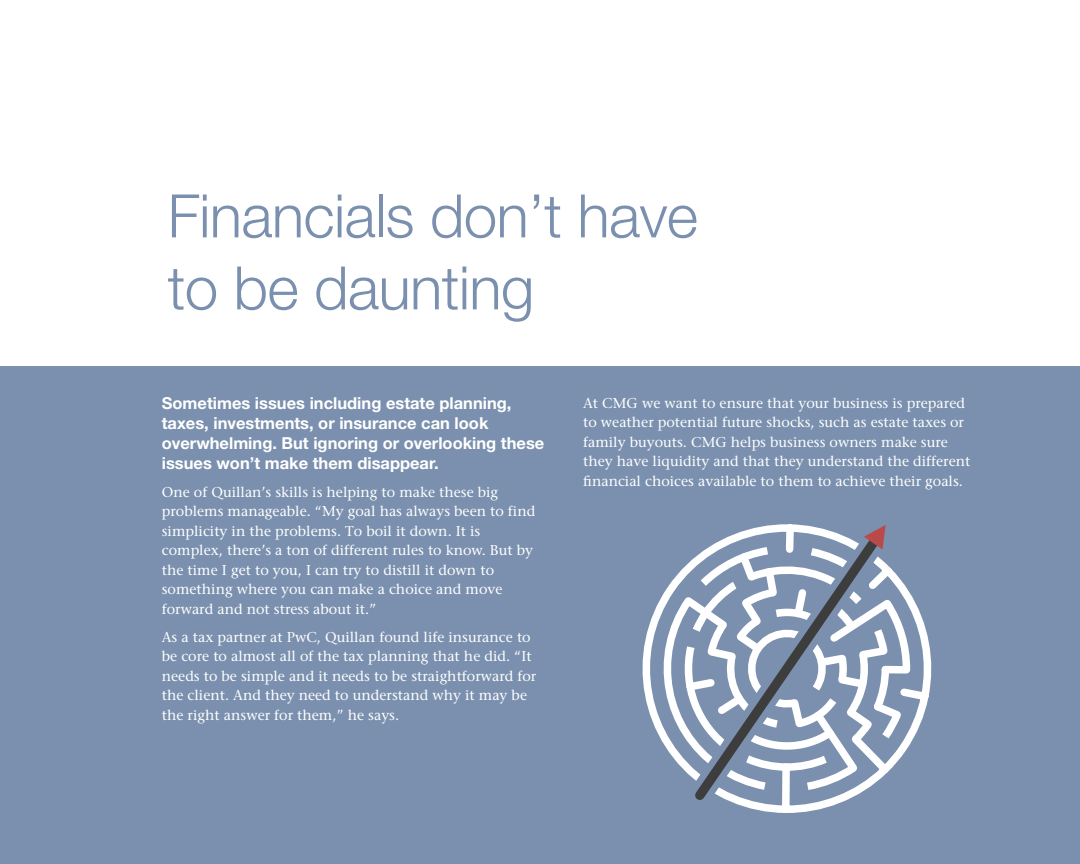
<style>
.page{position:relative;width:1080px;height:864px;background:#fff}
.page>*{position:absolute;margin:0;border:0;box-sizing:border-box;transform-origin:0 0}
.t1{font:300 60px/72px "Helvetica Neue LT Pro";letter-spacing:-.01em;color:#7a90ae}
.t2{font:700 16.5px/19.8px "Helvetica Neue LT Pro";color:#fff}
.t3{font:500 14.25px/19.5px "Stone Serif Std";color:#fff}
</style>
<div class="page">
<div style="left:0;top:366px;width:1080px;height:498px;background:#7a90ae"></div>
<svg style="left:642px;top:600px;width:290px;height:213px"></svg>
<svg style="left:651px;top:564px;width:263px;height:231px"></svg>
<svg style="left:775px;top:524px;width:120px;height:282px"></svg>
<svg style="left:687px;top:552px;width:203px;height:256px"></svg>
<svg style="left:702px;top:525px;width:191px;height:226px"></svg>
<h1 class="t1" style="left:168px;top:179px;width:532px">Financials don’t have to be daunting</h1>
<p class="t2" style="left:162px;top:393px;width:384px">Sometimes issues including estate planning, taxes, investments, or insurance can look overwhelming. But ignoring or overlooking these issues won’t make them disappear.</p>
<p class="t3" style="left:162px;top:482px;width:375px">One of Quillan’s skills is helping to make these big problems manageable. “My goal has always been to find simplicity in the problems. To boil it down. It is complex, there’s a ton of different rules to know. But by the time I get to you, I can try to distill it down to something where you can make a choice and move forward and not stress about it.”</p>
<p class="t3" style="left:162px;top:627px;width:376px">As a tax partner at PwC, Quillan found life insurance to be core to almost all of the tax planning that he did. “It needs to be simple and it needs to be straightforward for the client. And they need to understand why it may be the right answer for them,” he says.</p>
<p class="t3" style="left:583px;top:393px;width:389px">At CMG we want to ensure that your business is prepared to weather potential future shocks, such as estate taxes or family buyouts. CMG helps business owners make sure they have liquidity and that they understand the different financial choices available to them to achieve their goals.</p>
</div>
